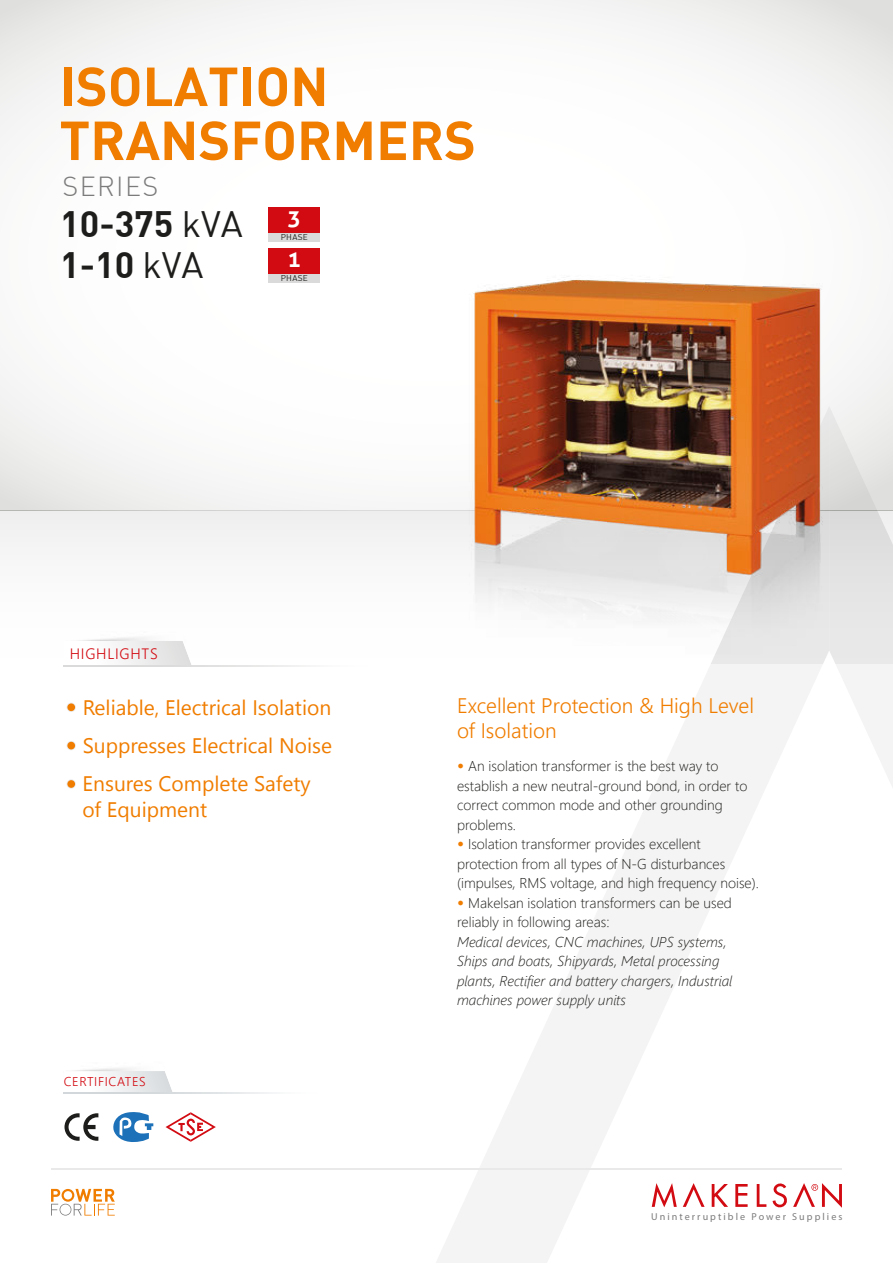
<style>
.page{position:relative;width:893px;height:1263px;background:#fff}
.page>*{position:absolute;margin:0;border:0;box-sizing:border-box;transform-origin:0 0}
.t1{font:700 54px/54px "DIN Bek";color:#f07d00}
.t2{font:700 36px "DIN Bek";color:#1d1d1b}
.t3{font:300 27px "DIN Bek";letter-spacing:.05em;color:#7c7b7b}
.t4{font:700 22.5px "Aller";color:#fff}
.t5{font:21px/38.4px "Segoe UI";color:#f07d00}
.t6{font:300 21px/25.2px "Segoe UI";color:#f07d00}
.t7{font:300 15px "Segoe UI";letter-spacing:.05em;color:#d20a11}
.t8{font:300 14.25px/19.5px "Segoe UI";color:#1d1d1b}
.t9{font:italic 300 14.25px/19.5px "Segoe UI";color:#1d1d1b}
.t10{font:300 12.75px "Segoe UI";letter-spacing:.05em;color:#d20a11}
.t11{font:10.05px "Myriad Pro";letter-spacing:.205em;color:#7c7b7b}
.t12{font:8.25px "DIN Bek";letter-spacing:.035em;color:#1d1d1b}
.s1{font-weight:400}
.s2{font-family:"Arial";font-weight:900;color:#f07d00}
</style>
<div class="page">
<svg style="left:430px;top:710px;width:399px;height:553px"></svg>
<svg style="left:835px;top:406px;width:58px;height:381px"></svg>
<svg style="left:652px;top:1183px;width:25px;height:24px"></svg>
<svg style="left:712px;top:1184px;width:16px;height:23px"></svg>
<svg style="left:735px;top:1184px;width:13px;height:23px"></svg>
<svg style="left:683px;top:1183px;width:22px;height:24px"></svg>
<svg style="left:757px;top:1179px;width:85px;height:33px"></svg>
<hr style="left:51px;top:1169px;width:791px;height:1px;background:#e9e9e9">
<svg style="left:0;top:510px;width:893px;height:153px;fill:#f6f6f6"></svg>
<svg style="left:51px;top:1189px;width:64px;height:26px"></svg>
<img style="left:461px;top:280px;width:374px;height:430px">
<div style="left:269px;top:233px;width:51px;height:9px;background:#dadada"></div>
<div style="left:269px;top:207px;width:51px;height:26px;background:#d20a11"></div>
<div style="left:269px;top:273px;width:51px;height:10px;background:#dadada"></div>
<div style="left:269px;top:248px;width:51px;height:25px;background:#d20a11"></div>
<svg style="left:114px;top:1131px;width:35px;height:11px"></svg>
<svg style="left:65px;top:1131px;width:33px;height:10px"></svg>
<svg style="left:172px;top:1131px;width:37px;height:11px"></svg>
<img style="left:63px;top:1068px;width:160px;height:63px">
<svg style="left:64px;top:1071px;width:109px;height:21px"></svg>
<hr style="left:64px;top:1092px;width:319px;height:1px;background:#fff">
<img style="left:13px;top:578px;width:229px;height:89px">
<svg style="left:64px;top:641px;width:128px;height:25px"></svg>
<hr style="left:64px;top:666px;width:382px;height:1px;background:#fff">
<svg style="left:67px;top:703px;width:9px;height:9px"></svg>
<div style="left:67px;top:703px;width:8px;height:8px;background:#f07d00;border-radius:50%"></div>
<svg style="left:67px;top:741px;width:9px;height:9px"></svg>
<div style="left:67px;top:742px;width:8px;height:7px;background:#f07d00;border-radius:50%"></div>
<svg style="left:67px;top:779px;width:9px;height:10px"></svg>
<div style="left:67px;top:780px;width:8px;height:8px;background:#f07d00;border-radius:50%"></div>
<h1 class="t1" style="left:59px;top:60px;width:418px">ISOLATION<br>TRANSFORMERS</h1>
<h3 class="t3" style="left:62px;top:171px;width:97px">SERIES</h3>
<p class="t12" style="left:281px;top:232px;width:29px">PHASE</p>
<h2 class="t2" style="left:60px;top:204px;width:184px">10-375 <span class="s1">kVA</span></h2>
<h3 class="t4" style="left:288px;top:205px;width:15px">3</h3>
<h2 class="t2" style="left:60px;top:244px;width:145px">1-10 <span class="s1">kVA</span></h2>
<h3 class="t4" style="left:288px;top:246px;width:15px">1</h3>
<p class="t12" style="left:281px;top:273px;width:29px">PHASE</p>
<p class="t7" style="left:70px;top:647px;width:90px">HIGHLIGHTS</p>
<h3 class="t5" style="left:83px;top:690px;width:251px">Reliable, Electrical Isolation<br>Suppresses Electrical Noise</h3>
<h3 class="t5" style="left:83px;top:773px;width:230px;line-height:25.2px">Ensures Complete Safety of Equipment</h3>
<p class="t10" style="left:64px;top:1076px;width:83px">CERTIFICATES</p>
<h3 class="t6" style="left:457px;top:695px;width:298px">Excellent Protection &amp; High Level of Isolation</h3>
<p class="t8" style="left:457px;top:758px;width:292px"><span class="s2">•</span> An isolation transformer is the best way to establish a new neutral-ground bond, in order to correct common mode and other grounding problems.</p>
<p class="t8" style="left:457px;top:836px;width:303px"><span class="s2">•</span> Isolation transformer provides excellent protection from all types of N-G disturbances (impulses, RMS voltage, and high frequency noise).</p>
<p class="t8" style="left:457px;top:894px;width:276px"><span class="s2">•</span> Makelsan isolation transformers can be used reliably in following areas:</p>
<p class="t9" style="left:457px;top:933px;width:277px">Medical devices, CNC machines, UPS systems, Ships and boats, Shipyards, Metal processing plants, Rectifier and battery chargers, Industrial machines power supply units</p>
<p class="t11" style="left:651px;top:1213px;width:193px">Uninterruptible Power Supplies</p>
</div>
